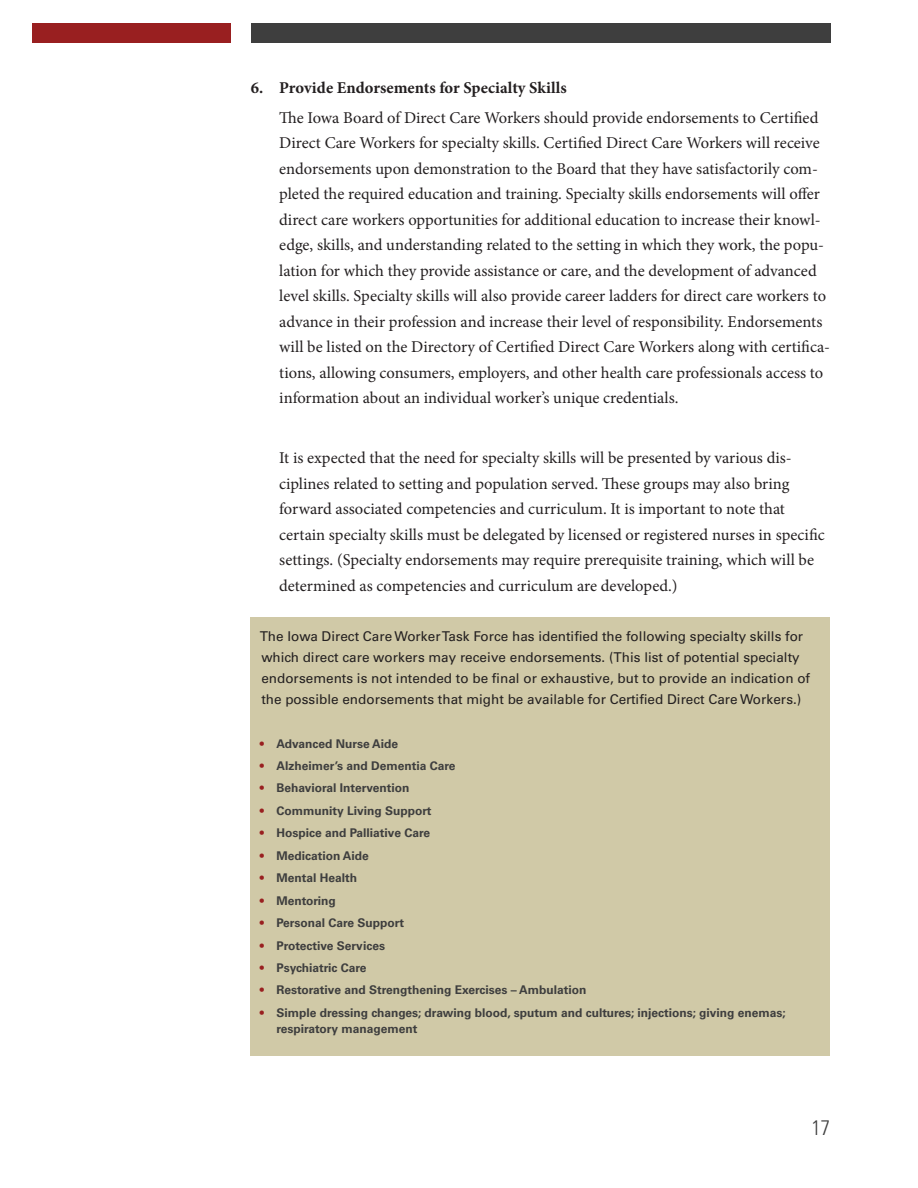
<style>
.page{position:relative;width:918px;height:1188px;background:#fff}
.page>*{position:absolute;margin:0;border:0;box-sizing:border-box;transform-origin:0 0}
.t1{font:300 condensed 21px "Univers LT Std";color:#3e3e3e}
.Body_Text{font:16.5px/25.5px "Minion Pro";color:#231f20}
.Body_Text-2{font:700 16.5px "Minion Pro";color:#231f20}
.pull_out_text{font:13.5px/21px "Univers LT Std";color:#231f20}
.pull_out_text__bulle{font:700 12px/16.5px "Univers LT Std";color:#3e3e3e}
.s1{color:#991f20}
</style>
<div class="page">
<div style="left:32px;top:23px;width:199px;height:20px;background:#991f20"></div>
<div style="left:251px;top:23px;width:579px;height:20px;background:#3e3e3e"></div>
<div style="left:251px;top:618px;width:579px;height:438px;background:#d0c9a7"></div>
<p class="Body_Text-2" style="left:251px;top:76px;width:317px">6. Provide Endorsements for Specialty Skills</p>
<p class="Body_Text" style="left:279px;top:105px;width:552px">The Iowa Board of Direct Care Workers should provide endorsements to Certified Direct Care Workers for specialty skills. Certified Direct Care Workers will receive endorsements upon demonstration to the Board that they have satisfactorily com&shy;pleted the required education and training. Specialty skills endorsements will offer direct care workers opportunities for additional education to increase their knowl&shy;edge, skills, and understanding related to the setting in which they work, the popu&shy;lation for which they provide assistance or care, and the development of advanced level skills. Specialty skills will also provide career ladders for direct care workers to advance in their profession and increase their level of responsibility. Endorsements will be listed on the Directory of Certified Direct Care Workers along with certifica&shy;tions, allowing consumers, employers, and other health care professionals access to information about an individual worker’s unique credentials.</p>
<p class="Body_Text" style="left:279px;top:446px;width:547px">It is expected that the need for specialty skills will be presented by various dis&shy;ciplines related to setting and population served. These groups may also bring forward associated competencies and curriculum. It is important to note that certain specialty skills must be delegated by licensed or registered nurses in specific settings. (Specialty endorsements may require prerequisite training, which will be determined as competencies and curriculum are developed.)</p>
<p class="pull_out_text" style="left:260px;top:626px;width:552px">The Iowa Direct Care Worker Task Force has identified the following specialty skills for which direct care workers may receive endorsements. (This list of potential specialty endorsements is not intended to be final or exhaustive, but to provide an indication of the possible endorsements that might be available for Certified Direct Care Workers.)</p>
<p class="pull_out_text__bulle" style="left:260px;top:735px;width:140px"><span class="s1">•</span> Advanced Nurse Aide</p>
<p class="pull_out_text__bulle" style="left:260px;top:758px;width:197px"><span class="s1">•</span> Alzheimer’s and Dementia Care</p>
<p class="pull_out_text__bulle" style="left:260px;top:780px;width:151px"><span class="s1">•</span> Behavioral Intervention</p>
<p class="pull_out_text__bulle" style="left:260px;top:803px;width:173px"><span class="s1">•</span> Community Living Support</p>
<p class="pull_out_text__bulle" style="left:260px;top:825px;width:172px"><span class="s1">•</span> Hospice and Palliative Care</p>
<p class="pull_out_text__bulle" style="left:260px;top:847px;width:111px"><span class="s1">•</span> Medication Aide</p>
<p class="pull_out_text__bulle" style="left:260px;top:870px;width:99px"><span class="s1">•</span> Mental Health</p>
<p class="pull_out_text__bulle" style="left:260px;top:892px;width:78px"><span class="s1">•</span> Mentoring</p>
<p class="pull_out_text__bulle" style="left:260px;top:915px;width:146px"><span class="s1">•</span> Personal Care Support</p>
<p class="pull_out_text__bulle" style="left:260px;top:937px;width:127px"><span class="s1">•</span> Protective Services</p>
<p class="pull_out_text__bulle" style="left:260px;top:960px;width:108px"><span class="s1">•</span> Psychiatric Care</p>
<p class="pull_out_text__bulle" style="left:260px;top:982px;width:328px"><span class="s1">•</span> Restorative and Strengthening Exercises – Ambulation</p>
<p class="pull_out_text__bulle" style="left:276px;top:1004px;width:511px;text-indent:-17px"><span class="s1">•</span> Simple dressing changes; drawing blood, sputum and cultures; injections; giving enemas; respiratory management</p>
<p class="t1" style="left:812px;top:1115px;width:20px">17</p>
</div>
